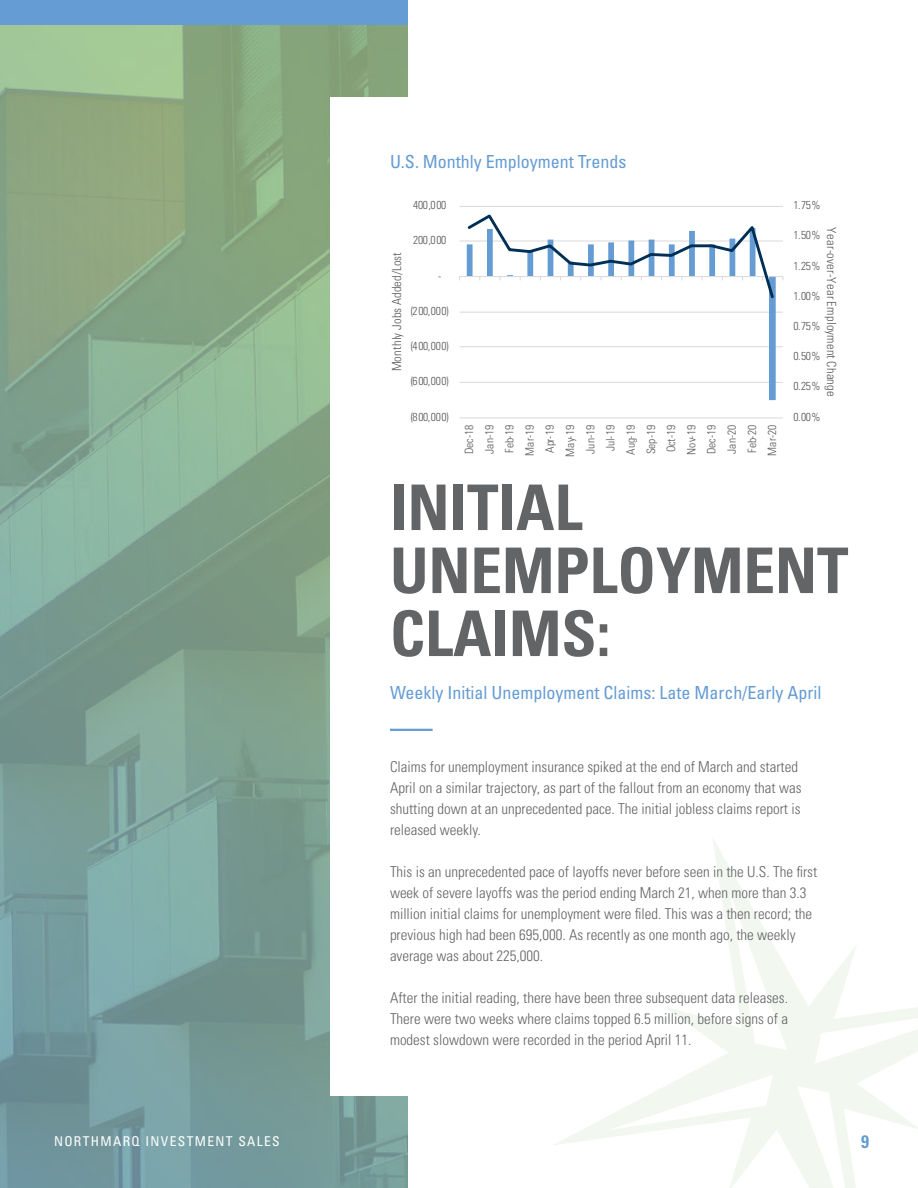
<style>
.page{position:relative;width:918px;height:1188px;background:#fff}
.page>*{position:absolute;margin:0;border:0;box-sizing:border-box;transform-origin:0 0}
.t1{font:700 condensed 63px/63px "Univers LT Std";color:#636466}
.t2{font:condensed 18px "Univers LT Std";color:#659cd3}
.t3{font:700 condensed 18px "Univers LT Std";color:#659cd3}
.t4{font:300 condensed 15px/21px "Univers LT Std";color:#636466}
.t5{font:condensed 13.5px "Univers LT Std";letter-spacing:.1em;color:#fff}
.t6{font:300 condensed 12.45px "Univers LT Std";letter-spacing:.02em;color:#595959}
.t7{font:300 condensed 11.55px/20.2px "Univers LT Std";letter-spacing:-.025em;color:#595959;text-align:center}
</style>
<div class="page">
<img style="left:0;top:24px;width:407px;height:1164px">
<div style="left:330px;top:97px;width:588px;height:999px;background:#fff"></div>
<svg style="left:554px;top:839px;width:364px;height:349px"></svg>
<hr style="left:460px;top:417px;width:323px;height:1px;background:#d9d9d9">
<hr style="left:460px;top:382px;width:323px;height:1px;background:#d9d9d9">
<hr style="left:460px;top:346px;width:323px;height:1px;background:#d9d9d9">
<hr style="left:460px;top:312px;width:323px;height:1px;background:#d9d9d9">
<hr style="left:460px;top:241px;width:323px;height:1px;background:#d9d9d9">
<hr style="left:460px;top:206px;width:323px;height:1px;background:#d9d9d9">
<svg style="left:467px;top:300px;width:309px;height:100px"></svg>
<hr style="left:460px;top:276px;width:323px;height:1px;background:#d9d9d9">
<svg style="left:459px;top:214px;width:317px;height:86px"></svg>
<div style="left:0;top:0;width:407px;height:24px;background:#659cd3"></div>
<hr style="left:390px;top:729px;width:43px;height:2px;background:#659cd3">
<p class="t2" style="left:390px;top:150px;width:238px">U.S. Monthly Employment Trends</p>
<p class="t7" style="left:413px;top:195px;width:35px">400,000</p>
<p class="t7" style="left:413px;top:230px;width:35px">200,000</p>
<p class="t6" style="left:389px;top:371px;width:120px;rotate:-90deg">Monthly Jobs Added/Lost</p>
<p class="t7" style="left:438px;top:265px;width:5px">-</p>
<p class="t7" style="left:411px;top:301px;width:40px">(200,000)</p>
<p class="t7" style="left:411px;top:336px;width:40px">(400,000)</p>
<p class="t7" style="left:411px;top:371px;width:40px">(600,000)</p>
<p class="t7" style="left:411px;top:406px;width:40px">(800,000)</p>
<p class="t7" style="left:459px;top:457px;width:34px;rotate:-90deg">Dec-18<br>Jan-19<br>Feb-19<br>Mar-19<br>Apr-19<br>May-19<br>Jun-19<br>Jul-19<br>Aug-19<br>Sep-19<br>Oct-19<br>Nov-19<br>Dec-19<br>Jan-20<br>Feb-20<br>Mar-20</p>
<p class="t7" style="left:793px;top:195px;width:29px">1.75%</p>
<p class="t6" style="left:839px;top:227px;width:171px;rotate:90deg">Year-over-Year Employment Change</p>
<p class="t7" style="left:793px;top:225px;width:29px">1.50%</p>
<p class="t7" style="left:793px;top:255px;width:29px">1.25%</p>
<p class="t7" style="left:793px;top:286px;width:29px">1.00%</p>
<p class="t7" style="left:793px;top:316px;width:29px">0.75%</p>
<p class="t7" style="left:793px;top:346px;width:29px">0.50%</p>
<p class="t7" style="left:793px;top:376px;width:29px">0.25%</p>
<p class="t7" style="left:793px;top:406px;width:29px">0.00%</p>
<h1 class="t1" style="left:390px;top:476px;width:460px">INITIAL<br>UNEMPLOYMENT<br>CLAIMS:</h1>
<p class="t2" style="left:390px;top:681px;width:433px">Weekly Initial Unemployment Claims: Late March/Early April</p>
<p class="t4" style="left:390px;top:756px;width:413px">Claims for unemployment insurance spiked at the end of March and started April on a similar trajectory, as part of the fallout from an economy that was shutting down at an unprecedented pace. The initial jobless claims report is released weekly.</p>
<p class="t4" style="left:390px;top:861px;width:429px">This is an unprecedented pace of layoffs never before seen in the U.S. The first week of severe layoffs was the period ending March 21, when more than 3.3 million initial claims for unemployment were filed. This was a then record; the previous high had been 695,000. As recently as one month ago, the weekly average was about 225,000.</p>
<p class="t4" style="left:390px;top:987px;width:400px;text-align:justify">After the initial reading, there have been three subsequent data releases.<br>There were two weeks where claims topped 6.5 million, before signs of a modest slowdown were recorded in the period April 11.</p>
<p class="t5" style="left:54px;top:1133px;width:227px">NORTHMARQ INVESTMENT SALES</p>
<p class="t3" style="left:861px;top:1130px;width:9px">9</p>
</div>
